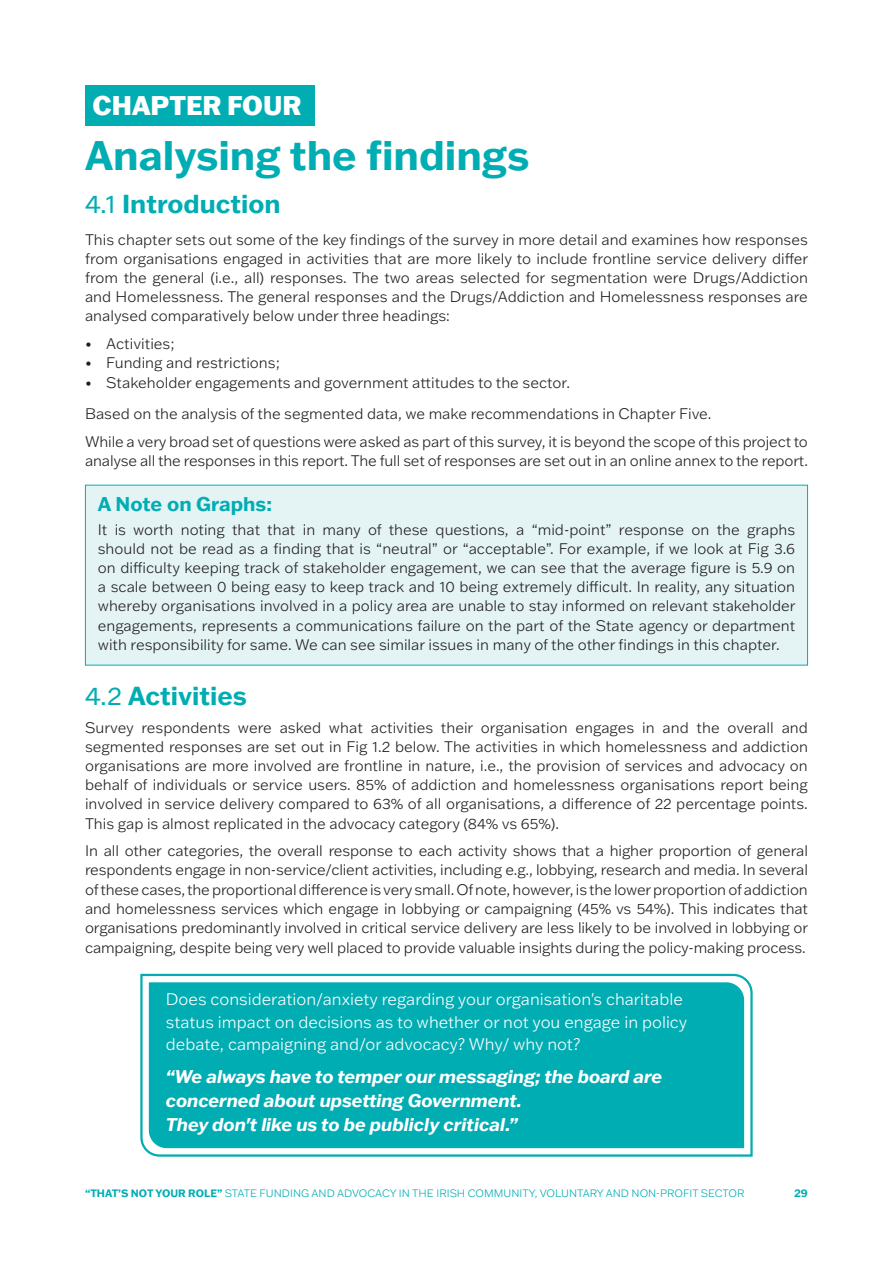
<style>
.page{position:relative;width:893px;height:1263px;background:#fff}
.page>*{position:absolute;margin:0;border:0;box-sizing:border-box;transform-origin:0 0}
.t1{font:700 40.5px "Franklin Gothic ATF";color:#00adb3}
.t2{font:800 26.4px "Franklin Gothic ATF";color:#fff}
.t3{font:700 25.5px "Franklin Gothic ATF";color:#00adb3}
.t4{font:700 19.5px "Franklin Gothic ATF";color:#00adb3}
.t5{font:italic 700 18px/24px "Franklin Gothic ATF";letter-spacing:-.01em;color:#fff}
.t6{font:300 16.5px/22.5px "Franklin Gothic ATF";color:#fff}
.t7{font:300 15px/19.2px "Franklin Gothic ATF";letter-spacing:-.005em;color:#231f20;text-align:justify}
.t8{font:300 10.5px "Franklin Gothic ATF";color:#00adb3}
.t9{font:700 10.5px "Franklin Gothic ATF";color:#00adb3}
.s1{font-weight:400}
.s2{font-weight:700}
</style>
<div class="page">
<div style="left:85px;top:485px;width:723px;height:180px;background:#e4f4f5"></div>
<div style="left:85px;top:85px;width:230px;height:40px;background:#00adb3"></div>
<svg style="left:140px;top:973px;width:613px;height:184px;background:#18b4ba"></svg>
<h2 class="t2" style="left:93px;top:88px;width:210px">CHAPTER FOUR</h2>
<h1 class="t1" style="left:85px;top:128px;width:446px">Analysing the findings</h1>
<h3 class="t3" style="left:85px;top:186px;width:197px"><span class="s1">4.1</span> Introduction</h3>
<p class="t7" style="left:85px;top:229px;width:725px">This chapter sets out some of the key findings of the survey in more detail and examines how responses from organisations engaged in activities that are more likely to include frontline service delivery differ from the general (i.e., all) responses. The two areas selected for segmentation were Drugs/Addiction and Homelessness. The general responses and the Drugs/Addiction and Homelessness responses are analysed comparatively below under three headings:</p>
<p class="t7" style="left:85px;top:334px;width:91px">• Activities;</p>
<p class="t7" style="left:85px;top:353px;width:196px">• Funding and restrictions;</p>
<p class="t7" style="left:85px;top:366px;width:628px;line-height:32px">• Stakeholder engagements and government attitudes to the sector.<br>Based on the analysis of the segmented data, we make recommendations in Chapter Five.</p>
<p class="t7" style="left:85px;top:432px;width:724px">While a very broad set of questions were asked as part of this survey, it is beyond the scope of this project to analyse all the responses in this report. The full set of responses are set out in an online annex to the report.</p>
<h3 class="t4" style="left:98px;top:491px;width:176px">A Note on Graphs:</h3>
<p class="t7" style="left:98px;top:519px;width:699px">It is worth noting that that in many of these questions, a “mid-point” response on the graphs should not be read as a finding that is “neutral” or “acceptable”. For example, if we look at Fig 3.6 on difficulty keeping track of stakeholder engagement, we can see that the average figure is 5.9 on a scale between 0 being easy to keep track and 10 being extremely difficult. In reality, any situation whereby organisations involved in a policy area are unable to stay informed on relevant stakeholder engagements, represents a communications failure on the part of the State agency or department with responsibility for same. We can see similar issues in many of the other findings in this chapter.</p>
<h3 class="t3" style="left:85px;top:678px;width:163px"><span class="s1">4.2</span> Activities</h3>
<p class="t7" style="left:85px;top:717px;width:724px">Survey respondents were asked what activities their organisation engages in and the overall and segmented responses are set out in Fig 1.2 below. The activities in which homelessness and addiction organisations are more involved are frontline in nature, i.e., the provision of services and advocacy on behalf of individuals or service users. 85% of addiction and homelessness organisations report being involved in service delivery compared to 63% of all organisations, a difference of 22 percentage points.<br>This gap is almost replicated in the advocacy category (84% vs 65%).</p>
<p class="t7" style="left:85px;top:841px;width:725px">In all other categories, the overall response to each activity shows that a higher proportion of general respondents engage in non-service/client activities, including e.g., lobbying, research and media. In several of these cases, the proportional difference is very small. Of note, however, is the lower proportion of addiction and homelessness services which engage in lobbying or campaigning (45% vs 54%). This indicates that organisations predominantly involved in critical service delivery are less likely to be involved in lobbying or campaigning, despite being very well placed to provide valuable insights during the policy-making process.</p>
<p class="t6" style="left:166px;top:988px;width:523px">Does consideration/anxiety regarding your organisation's charitable status impact on decisions as to whether or not you engage in policy debate, campaigning and/or advocacy? Why/ why not?</p>
<p class="t5" style="left:166px;top:1064px;width:498px">“We always have to temper our messaging; the board are concerned about upsetting Government.<br>They don't like us to be publicly critical.”</p>
<p class="t8" style="left:85px;top:1186px;width:661px"><span class="s2">“THAT’S NOT YOUR ROLE”</span> STATE FUNDING AND ADVOCACY IN THE IRISH COMMUNITY, VOLUNTARY AND NON-PROFIT SECTOR</p>
<p class="t9" style="left:794px;top:1186px;width:15px">29</p>
</div>
